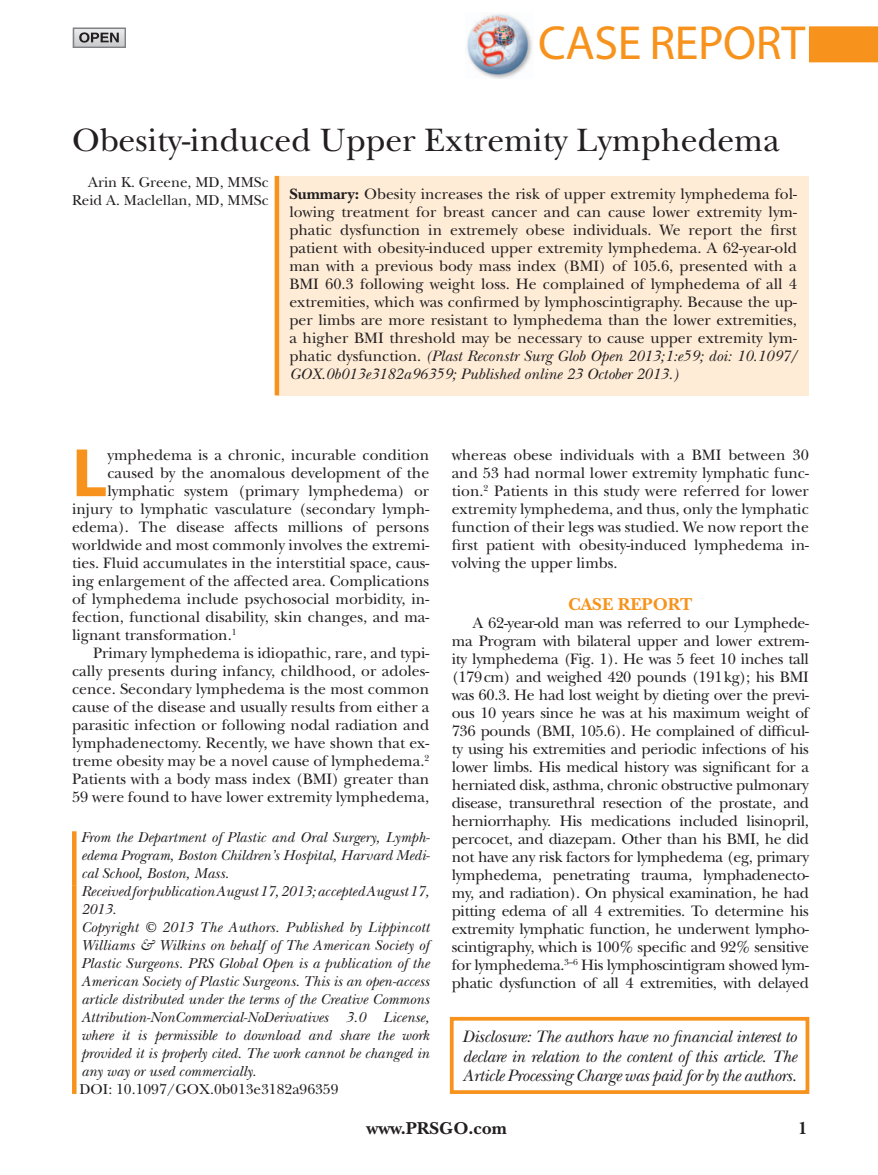
<style>
.page{position:relative;width:878px;height:1175px;background:#fff}
.page>*{position:absolute;margin:0;border:0;box-sizing:border-box;transform-origin:0 0}
.t1{font:700 69.15px "Myriad Pro";color:#f7931d}
.t2{font:48px "Myriad Pro";letter-spacing:-.01em;color:#f7931d}
.t3{font:33.75px "New Baskerville";color:#231f20}
.t4{font:700 18px "New Baskerville";color:#231f20}
.t5{font:700 18px "New Baskerville";color:#f7931d}
.t6{font:italic 17.25px/19.5px "New Baskerville";letter-spacing:-.02em;color:#231f20;text-align:justify}
.t7{font:15.75px/18px "New Baskerville";color:#231f20;text-align:justify}
.t8{font:italic 15px/18px "New Baskerville";color:#231f20}
.t9{font:15px/18px "New Baskerville";color:#231f20;text-align:right}
.s1{font-weight:700}
.s2{font-style:italic}
</style>
<div class="page">
<img style="left:467px;top:12px;width:65px;height:66px">
<div style="left:73px;top:28px;width:52px;height:20px;border:2px solid #808285"></div>
<svg style="left:79px;top:32px;width:40px;height:11px"></svg>
<div style="left:450px;top:1016px;width:359px;height:78px;border:4px solid #f7931d"></div>
<hr style="left:72px;top:885px;width:4px;height:208px;background:#f7931d">
<hr style="left:72px;top:831px;width:4px;height:54px;background:#f7931d">
<div style="left:277px;top:176px;width:531px;height:219px;background:#feecd7"></div>
<div style="left:274px;top:176px;width:5px;height:219px;background:#f7931d"></div>
<div style="left:808px;top:26px;width:70px;height:36px;background:#f7931d"></div>
<h2 class="t2" style="left:538px;top:14px;width:269px">CASE REPORT</h2>
<h3 class="t3" style="left:72px;top:120px;width:709px">Obesity-induced Upper Extremity Lymphedema</h3>
<p class="t9" style="left:72px;top:173px;width:198px">Arin K. Greene, MD, MMSc<br>Reid A. Maclellan, MD, MMSc</p>
<p class="t7" style="left:289px;top:185px;width:509px"><span class="s1">Summary:</span> Obesity increases the risk of upper extremity lymphedema fol&shy;lowing treatment for breast cancer and can cause lower extremity lym&shy;phatic dysfunction in extremely obese individuals. We report the first patient with obesity-induced upper extremity lymphedema. A 62-year-old man with a previous body mass index (BMI) of 105.6, presented with a BMI 60.3 following weight loss. He complained of lymphedema of all 4 extremities, which was confirmed by lymphoscintigraphy. Because the up&shy;per limbs are more resistant to lymphedema than the lower extremities, a higher BMI threshold may be necessary to cause upper extremity lym&shy;phatic dysfunction. <span class="s2">(Plast Reconstr Surg Glob Open 2013;1:e59; doi: 10.1097/ GOX.0b013e3182a96359; Published online 23 October 2013.)</span></p>
<h1 class="t1" style="left:72px;top:428px;width:37px">L</h1>
<p class="t7" style="left:107px;top:446px;width:323px">ymphedema is a chronic, incurable condition</p>
<p class="t7" style="left:107px;top:464px;width:323px">caused by the anomalous development of the</p>
<p class="t7" style="left:107px;top:482px;width:323px">lymphatic system (primary lymphedema) or</p>
<p class="t7" style="left:72px;top:500px;width:358px">injury to lymphatic vasculature (secondary lymph-</p>
<p class="t7" style="left:72px;top:518px;width:358px">edema). The disease affects millions of persons</p>
<p class="t7" style="left:72px;top:536px;width:359px">worldwide and most commonly involves the extremi-</p>
<p class="t7" style="left:72px;top:554px;width:359px">ties. Fluid accumulates in the interstitial space, caus-</p>
<p class="t7" style="left:72px;top:572px;width:358px">ing enlargement of the affected area. Complications</p>
<p class="t7" style="left:72px;top:590px;width:359px">of lymphedema include psychosocial morbidity, in-</p>
<p class="t7" style="left:72px;top:608px;width:359px">fection, functional disability, skin changes, and ma-</p>
<p class="t7" style="left:72px;top:626px;width:166px">lignant transformation.<sup>1</sup></p>
<p class="t7" style="left:93px;top:644px;width:338px">Primary lymphedema is idiopathic, rare, and typi-</p>
<p class="t7" style="left:72px;top:662px;width:359px">cally presents during infancy, childhood, or adoles-</p>
<p class="t7" style="left:72px;top:680px;width:358px">cence. Secondary lymphedema is the most common</p>
<p class="t7" style="left:72px;top:698px;width:359px">cause of the disease and usually results from either a</p>
<p class="t7" style="left:72px;top:716px;width:359px">parasitic infection or following nodal radiation and</p>
<p class="t7" style="left:72px;top:734px;width:359px">lymphadenectomy. Recently, we have shown that ex-</p>
<p class="t7" style="left:72px;top:752px;width:358px">treme obesity may be a novel cause of lymphedema.<sup>2</sup></p>
<p class="t7" style="left:72px;top:770px;width:359px">Patients with a body mass index (BMI) greater than</p>
<p class="t7" style="left:72px;top:788px;width:358px">59 were found to have lower extremity lymphedema,</p>
<p class="t8" style="left:81px;top:828px;width:350px">From the Department of Plastic and Oral Surgery, Lymph&shy;edema Program, Boston Children’s Hospital, Harvard Medi&shy;cal School, Boston, Mass.<br>Received for publication August 17, 2013; accepted August 17, 2013.<br>Copyright © 2013 The Authors. Published by Lippincott Williams &amp; Wilkins on behalf of The American Society of Plastic Surgeons. PRS Global Open is a publication of the American Society of Plastic Surgeons. This is an open-access article distributed under the terms of the Creative Commons Attribution-NonCommercial-NoDerivatives 3.0 License, where it is permissible to download and share the work provided it is properly cited. The work cannot be changed in any way or used commercially.</p>
<p class="t9" style="left:80px;top:1080px;width:260px">DOI: 10.1097/GOX.0b013e3182a96359</p>
<p class="t7" style="left:451px;top:446px;width:359px">whereas obese individuals with a BMI between 30 and 53 had normal lower extremity lymphatic func&shy;tion.<sup>2</sup> Patients in this study were referred for lower extremity lymphedema, and thus, only the lymphatic function of their legs was studied. We now report the first patient with obesity-induced lymphedema in&shy;volving the upper limbs.</p>
<p class="t5" style="left:568px;top:594px;width:126px">CASE REPORT</p>
<p class="t7" style="left:451px;top:614px;width:359px;text-indent:21px">A 62-year-old man was referred to our Lymphede&shy;ma Program with bilateral upper and lower extrem&shy;ity lymphedema (Fig. 1). He was 5 feet 10 inches tall (179cm) and weighed 420 pounds (191kg); his BMI was 60.3. He had lost weight by dieting over the previ&shy;ous 10 years since he was at his maximum weight of 736 pounds (BMI, 105.6). He complained of difficul&shy;ty using his extremities and periodic infections of his lower limbs. His medical history was significant for a herniated disk, asthma, chronic obstructive pulmonary disease, transurethral resection of the prostate, and herniorrhaphy. His medications included lisinopril, percocet, and diazepam. Other than his BMI, he did not have any risk factors for lymphedema (eg, primary lymphedema, penetrating trauma, lymphadenecto&shy;my, and radiation). On physical examination, he had pitting edema of all 4 extremities. To determine his extremity lymphatic function, he underwent lympho&shy;scintigraphy, which is 100% specific and 92% sensitive for lymphedema.<sup>3–6</sup> His lymphoscintigram showed lym&shy;phatic dysfunction of all 4 extremities, with delayed</p>
<p class="t6" style="left:462px;top:1027px;width:335px">Disclosure: The authors have no financial interest to declare in relation to the content of this article. The Article Processing Charge was paid for by the authors.</p>
<p class="t4" style="left:366px;top:1118px;width:142px">www.PRSGO.com</p>
<p class="t4" style="left:798px;top:1118px;width:11px">1</p>
</div>
